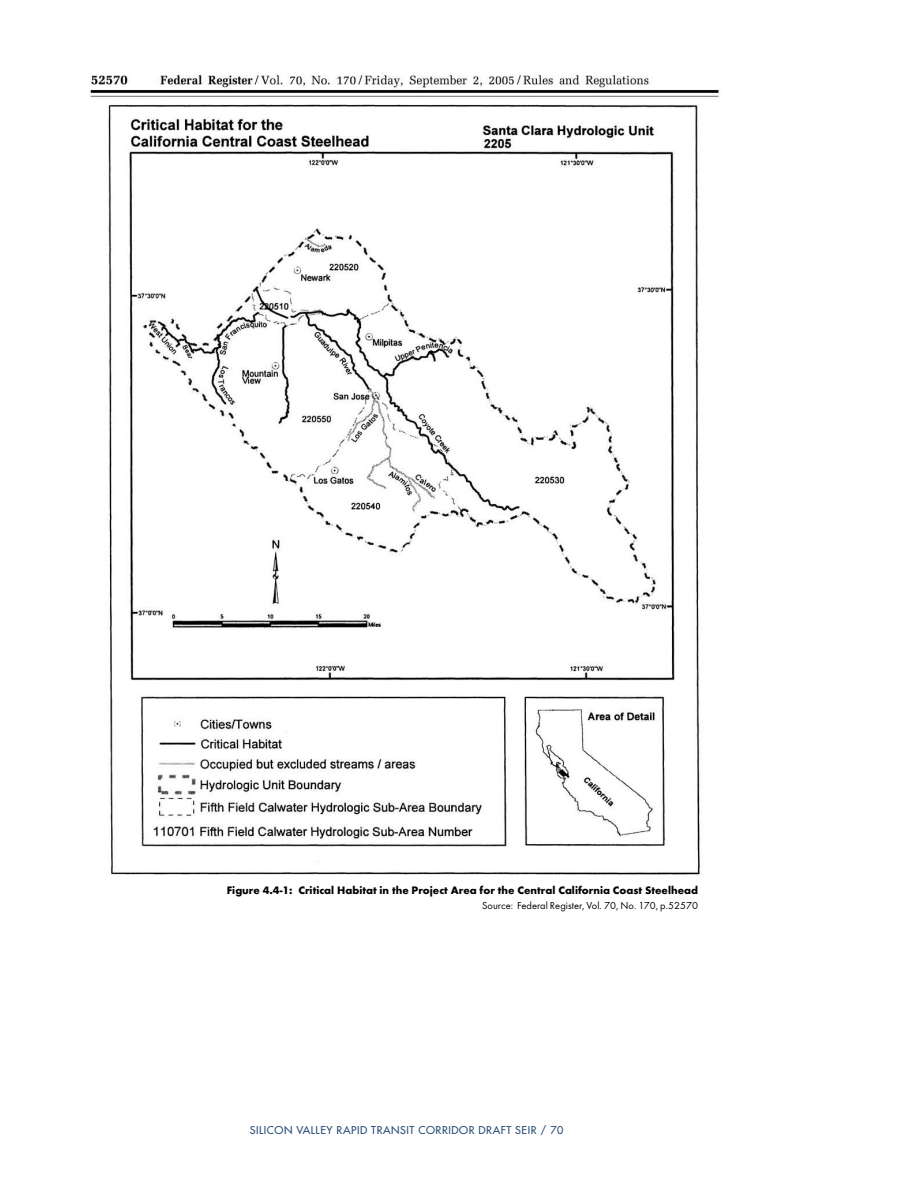
<style>
.page{position:relative;width:918px;height:1188px;background:#fff}
.page>*{position:absolute;margin:0;border:0;box-sizing:border-box;transform-origin:0 0}
.t1{font:11.25px "Futura Bld";color:#000}
.t2{font:10.5px "Futura";letter-spacing:.05em;color:#264b74}
.t3{font:10.5px "Futura";letter-spacing:.005em;color:#000}
</style>
<div class="page">
<img style="left:90px;top:74px;width:629px;height:801px">
<p class="t1" style="left:227px;top:883px;width:473px">Figure 4.4‑1: Critical Habitat in the Project Area for the Central California Coast Steelhead</p>
<p class="t3" style="left:482px;top:898px;width:218px">Source: Federal Register, Vol. 70, No. 170, p.52570</p>
<p class="t2" style="left:250px;top:1124px;width:315px">SILICON VALLEY RAPID TRANSIT CORRIDOR DRAFT SEIR / 70</p>
</div>
